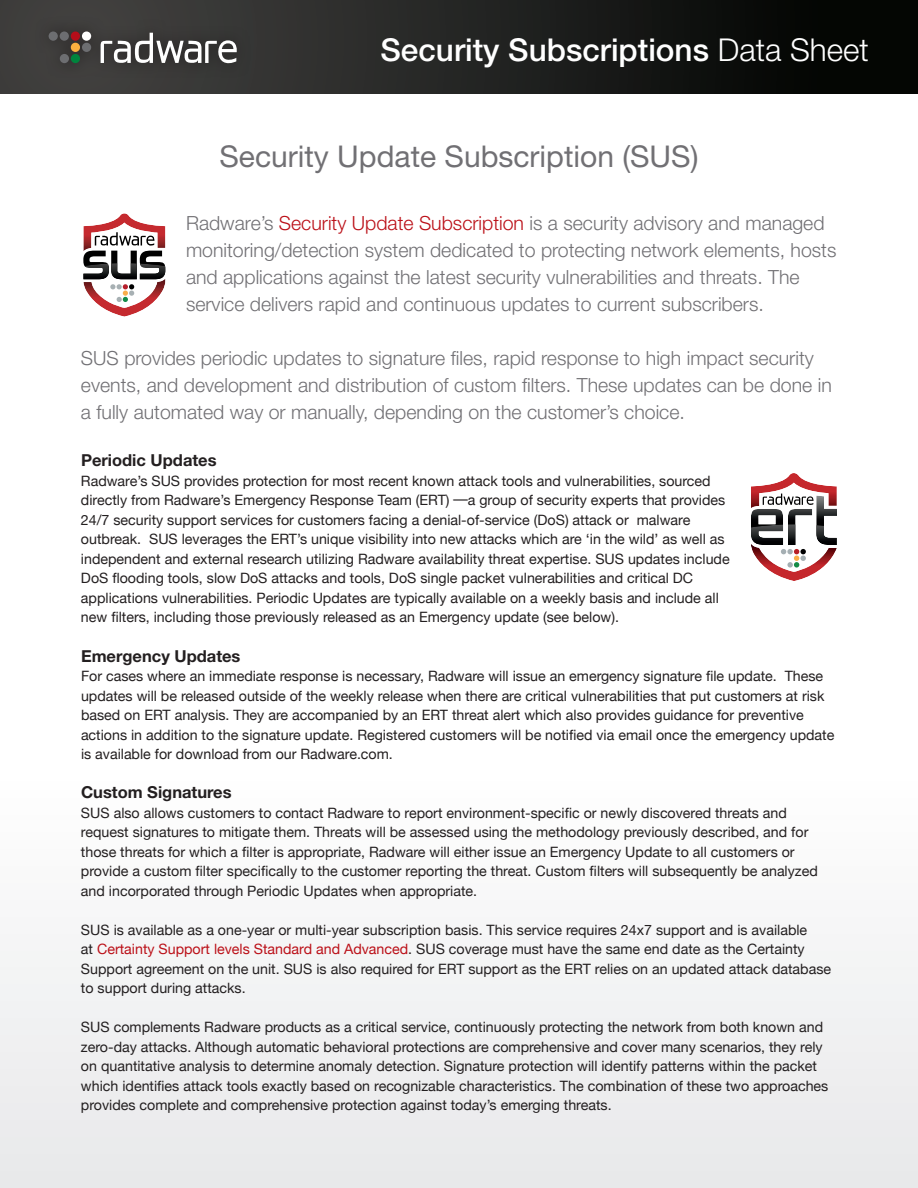
<style>
.page{position:relative;width:918px;height:1188px;background:#fff}
.page>*{position:absolute;margin:0;border:0;box-sizing:border-box;transform-origin:0 0}
.t1{font:500 31.5px "Helvetica Neue";color:#fff}
.t2{font:30px "Helvetica Neue";color:#717074}
.t3{font:300 19.5px/27px "Helvetica Neue";color:#717074}
.t4{font:700 16.5px "Helvetica Neue East A";color:#231f20}
.t5{font:14.25px/19.5px "Helvetica Neue";color:#231f20}
.s1{font-weight:300}
.s2{color:#bb1018}
</style>
<div class="page">
<div style="left:0;top:0;width:918px;height:94px;background:linear-gradient(to right,#474645,#000200)"></div>
<div style="left:0;top:769px;width:918px;height:419px;background:#f3f4f4"></div>
<div style="left:34px;top:17px;width:217px;height:61px;background:#3b3a39"></div>
<div style="left:49px;top:31px;width:9px;height:10px;background:#6d6e71;border-radius:50%"></div>
<div style="left:60px;top:31px;width:9px;height:10px;background:#6d6e71;border-radius:50%"></div>
<div style="left:82px;top:43px;width:9px;height:9px;background:#6d6e71;border-radius:50%"></div>
<div style="left:71px;top:31px;width:9px;height:10px;background:#b50e1a;border-radius:50%"></div>
<div style="left:71px;top:43px;width:9px;height:9px;background:#fbb03f;border-radius:50%"></div>
<div style="left:60px;top:54px;width:9px;height:9px;background:#6d6e71;border-radius:50%"></div>
<div style="left:71px;top:54px;width:9px;height:9px;background:#00843d;border-radius:50%"></div>
<div style="left:82px;top:31px;width:9px;height:10px;background:#fff;border-radius:50%"></div>
<svg style="left:101px;top:33px;width:136px;height:30px"></svg>
<svg style="left:83px;top:213px;width:83px;height:104px"></svg>
<svg style="left:751px;top:473px;width:86px;height:108px"></svg>
<h1 class="t1" style="left:381px;top:38px;width:490px">Security Subscriptions <span class="s1">Data Sheet</span></h1>
<h2 class="t2" style="left:220px;top:146px;width:480px">Security Update Subscription (SUS)</h2>
<p class="t3" style="left:186px;top:212px;width:652px">Radware’s <span class="s2">Security Update Subscription</span> is a security advisory and managed monitoring/detection system dedicated to protecting network elements, hosts and applications against the latest security vulnerabilities and threats. The service delivers rapid and continuous updates to current subscribers.</p>
<p class="t3" style="left:81px;top:347px;width:752px">SUS provides periodic updates to signature files, rapid response to high impact security events, and development and distribution of custom filters. These updates can be done in a fully automated way or manually, depending on the customer’s choice.</p>
<p class="t4" style="left:81px;top:454px;width:137px">Periodic Updates</p>
<p class="t5" style="left:81px;top:472px;width:650px">Radware’s SUS provides protection for most recent known attack tools and vulnerabilities, sourced directly from Radware’s Emergency Response Team (ERT) ─a group of security experts that provides 24/7 security support services for customers facing a denial-of-service (DoS) attack or malware outbreak. SUS leverages the ERT’s unique visibility into new attacks which are ‘in the wild’ as well as independent and external research utilizing Radware availability threat expertise. SUS updates include DoS flooding tools, slow DoS attacks and tools, DoS single packet vulnerabilities and critical DC applications vulnerabilities. Periodic Updates are typically available on a weekly basis and include all new filters, including those previously released as an Emergency update (see below).</p>
<p class="t4" style="left:81px;top:649px;width:161px">Emergency Updates</p>
<p class="t5" style="left:81px;top:667px;width:755px">For cases where an immediate response is necessary, Radware will issue an emergency signature file update. These updates will be released outside of the weekly release when there are critical vulnerabilities that put customers at risk based on ERT analysis. They are accompanied by an ERT threat alert which also provides guidance for preventive actions in addition to the signature update. Registered customers will be notified via email once the emergency update is available for download from our Radware.com.</p>
<p class="t4" style="left:81px;top:786px;width:152px">Custom Signatures</p>
<p class="t5" style="left:81px;top:804px;width:738px">SUS also allows customers to contact Radware to report environment-specific or newly discovered threats and request signatures to mitigate them. Threats will be assessed using the methodology previously described, and for those threats for which a filter is appropriate, Radware will either issue an Emergency Update to all customers or provide a custom filter specifically to the customer reporting the threat. Custom filters will subsequently be analyzed and incorporated through Periodic Updates when appropriate.</p>
<p class="t5" style="left:81px;top:921px;width:752px">SUS is available as a one-year or multi-year subscription basis. This service requires 24x7 support and is available<br>at <span class="s2">Certainty Support levels Standard and Advanced</span>. SUS coverage must have the same end date as the Certainty Support agreement on the unit. SUS is also required for ERT support as the ERT relies on an updated attack database to support during attacks.</p>
<p class="t5" style="left:81px;top:1018px;width:749px">SUS complements Radware products as a critical service, continuously protecting the network from both known and zero-day attacks. Although automatic behavioral protections are comprehensive and cover many scenarios, they rely on quantitative analysis to determine anomaly detection. Signature protection will identify patterns within the packet which identifies attack tools exactly based on recognizable characteristics. The combination of these two approaches provides complete and comprehensive protection against today’s emerging threats.</p>
</div>
